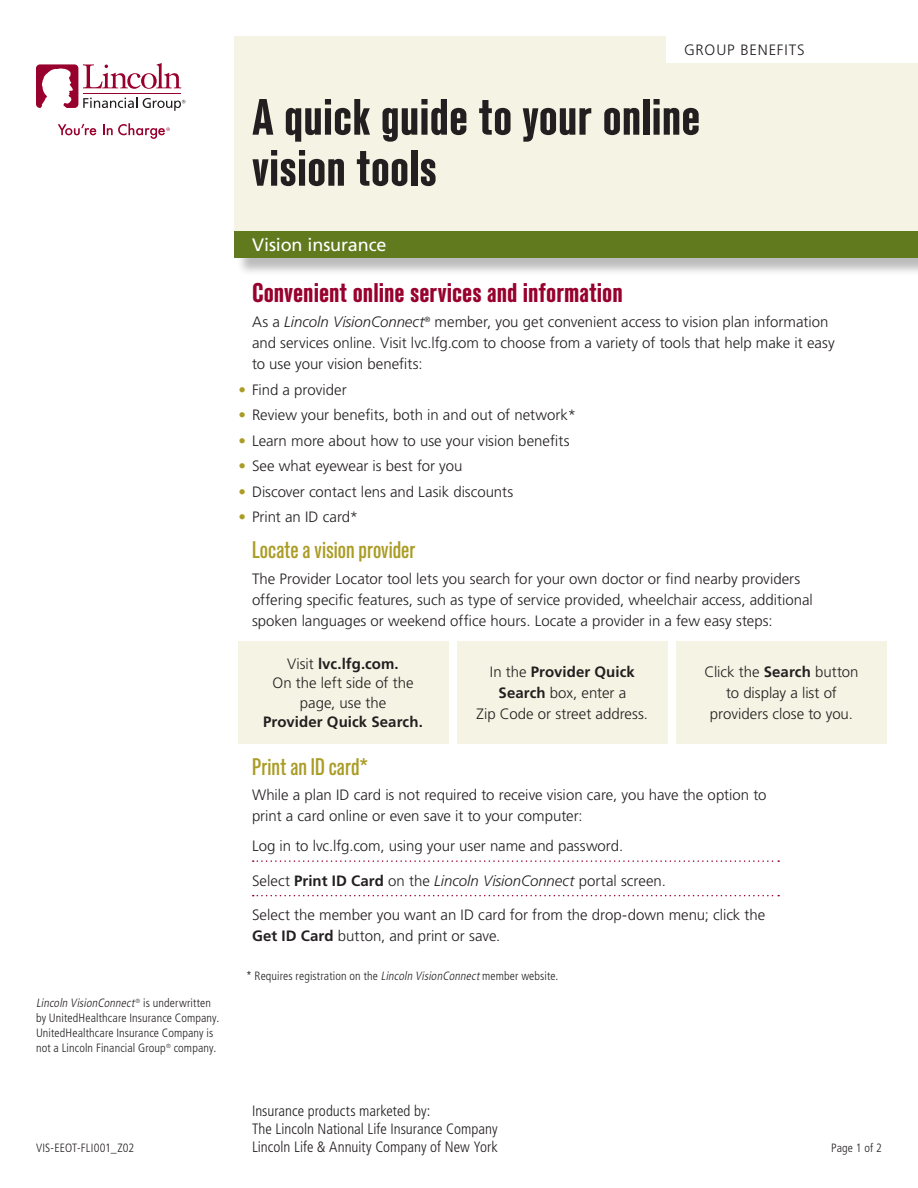
<style>
.page{position:relative;width:918px;height:1188px;background:#fff}
.page>*{position:absolute;margin:0;border:0;box-sizing:border-box;transform-origin:0 0}
.Title_Standard_Cond{font:700 condensed 51px/51px "Standard CT";color:#231f20}
.FLI_Subhead_1_Standa{font:700 condensed 27px "Standard CT";color:#98012d}
.Subhead_2_Standard_M{font:500 condensed 24px "Standard CT";color:#aa9c25}
.Product_Name_Frutige{font:18px "Frutiger LT Std";letter-spacing:-.005em;color:#fff}
.Body_Main{font:300 15px/21px "Frutiger LT Std";color:#231f20}
.Body_202_Dotted_Rule{font:300 15px "Frutiger LT Std";color:#231f20}
.Issuing_Company_Frut{font:300 condensed 15px/18px "Frutiger LT Std";color:#231f20}
.Business_Line_Frutig{font:300 15px "Frutiger LT Std";letter-spacing:.055em;color:#231f20}
.Codes_Frutiger_Lt_Co{font:300 condensed 12px/15px "Frutiger LT Std";letter-spacing:.01em;color:#231f20}
.Footnotes{font:300 condensed 12px "Frutiger LT Std";letter-spacing:.01em;color:#231f20}
.Page_Numbers_Frutige{font:300 condensed 12px "Frutiger LT Std";letter-spacing:.01em;color:#231f20}
.s1{font-style:italic}
.s2{color:#aa9c25}
.s3{font-weight:700}
</style>
<div class="page">
<svg style="left:58px;top:124px;width:38px;height:11px"></svg>
<svg style="left:36px;top:63px;width:149px;height:48px"></svg>
<svg style="left:103px;top:123px;width:67px;height:16px"></svg>
<div style="left:234px;top:36px;width:684px;height:195px;background:#f5f3e4"></div>
<div style="left:666px;top:36px;width:252px;height:27px;background:#fff"></div>
<div style="left:238px;top:641px;width:210px;height:103px;background:#f5f3e4"></div>
<div style="left:236px;top:233px;width:682px;height:44px;background:#231f20;opacity:.3"></div>
<div style="left:234px;top:231px;width:684px;height:27px;background:#627a1e"></div>
<div style="left:457px;top:641px;width:211px;height:103px;background:#f5f3e4"></div>
<div style="left:676px;top:641px;width:211px;height:103px;background:#f5f3e4"></div>
<svg style="left:253px;top:860px;width:526px;height:2px"></svg>
<svg style="left:253px;top:895px;width:526px;height:1px"></svg>
<p class="Business_Line_Frutig" style="left:684px;top:41px;width:122px">GROUP BENEFITS</p>
<p class="Title_Standard_Cond" style="left:252px;top:93px;width:450px">A quick guide to your online vision tools</p>
<p class="Product_Name_Frutige" style="left:252px;top:234px;width:136px">Vision insurance</p>
<p class="FLI_Subhead_1_Standa" style="left:252px;top:277px;width:372px">Convenient online services and information</p>
<p class="Body_Main" style="left:252px;top:312px;width:584px">As a <span class="s1">Lincoln VisionConnect</span><sup>®</sup> member, you get convenient access to vision plan information and services online. Visit lvc.lfg.com to choose from a variety of tools that help make it easy to use your vision benefits:</p>
<p class="Body_Main" style="left:238px;top:379px;width:110px"><span class="s2">•</span> Find a provider</p>
<p class="Body_Main" style="left:238px;top:405px;width:339px"><span class="s2">•</span> Review your benefits, both in and out of network*</p>
<p class="Body_Main" style="left:238px;top:430px;width:333px"><span class="s2">•</span> Learn more about how to use your vision benefits</p>
<p class="Body_Main" style="left:238px;top:456px;width:226px"><span class="s2">•</span> See what eyewear is best for you</p>
<p class="Body_Main" style="left:238px;top:481px;width:276px"><span class="s2">•</span> Discover contact lens and Lasik discounts</p>
<p class="Body_Main" style="left:238px;top:507px;width:121px"><span class="s2">•</span> Print an ID card*</p>
<p class="Subhead_2_Standard_M" style="left:252px;top:536px;width:165px">Locate a vision provider</p>
<p class="Body_Main" style="left:252px;top:568px;width:562px">The Provider Locator tool lets you search for your own doctor or find nearby providers offering specific features, such as type of service provided, wheelchair access, additional spoken languages or weekend office hours. Locate a provider in a few easy steps:</p>
<p class="Body_Main" style="left:263px;top:654px;width:161px;line-height:19.5px;text-align:center">Visit <span class="s3">lvc.lfg.com.<br></span>On the left side of the page, use the<br><span class="s3">Provider Quick Search.</span></p>
<p class="Body_Main" style="left:477px;top:661px;width:173px;text-align:center">In the <span class="s3">Provider Quick<br>Search</span> box, enter a<br>Zip Code or street address.</p>
<p class="Body_Main" style="left:704px;top:661px;width:156px;text-align:center">Click the <span class="s3">Search</span> button to display a list of providers close to you.</p>
<p class="Codes_Frutiger_Lt_Co" style="left:36px;top:996px;width:185px"><span class="s1">Lincoln VisionConnect</span><sup>®</sup> i s u n d e r w r i t t e n by UnitedHealthcare Insurance Company.<br>UnitedHealthcare Insurance Company is not a Lincoln Financial Group<sup>®</sup> company.</p>
<p class="Subhead_2_Standard_M" style="left:252px;top:753px;width:118px">Print an ID card*</p>
<p class="Body_Main" style="left:252px;top:785px;width:516px">While a plan ID card is not required to receive vision care, you have the option to print a card online or even save it to your computer:</p>
<p class="Body_202_Dotted_Rule" style="left:252px;top:838px;width:373px">Log in to lvc.lfg.com, using your user name and password.</p>
<p class="Body_202_Dotted_Rule" style="left:252px;top:872px;width:415px">Select <span class="s3">Print ID Card</span> on the <span class="s1">Lincoln VisionConnect</span> portal screen.</p>
<p class="Body_Main" style="left:252px;top:905px;width:515px">Select the member you want an ID card for from the drop-down menu; click the<br><span class="s3">Get ID Card</span> button, and print or save.</p>
<p class="Footnotes" style="left:246px;top:969px;width:314px">* Requires registration on the <span class="s1">Lincoln VisionConnect</span>member website.</p>
<p class="Issuing_Company_Frut" style="left:252px;top:1102px;width:180px">Insurance products marketed by:</p>
<p class="Issuing_Company_Frut" style="left:252px;top:1120px;width:247px">The Lincoln National Life Insurance Company<br>Lincoln Life &amp; Annuity Company of New York</p>
<p class="Codes_Frutiger_Lt_Co" style="left:36px;top:1141px;width:100px">VIS-EEOT-FLI001_Z02</p>
<p class="Page_Numbers_Frutige" style="left:831px;top:1141px;width:52px">Page 1 of 2</p>
</div>
